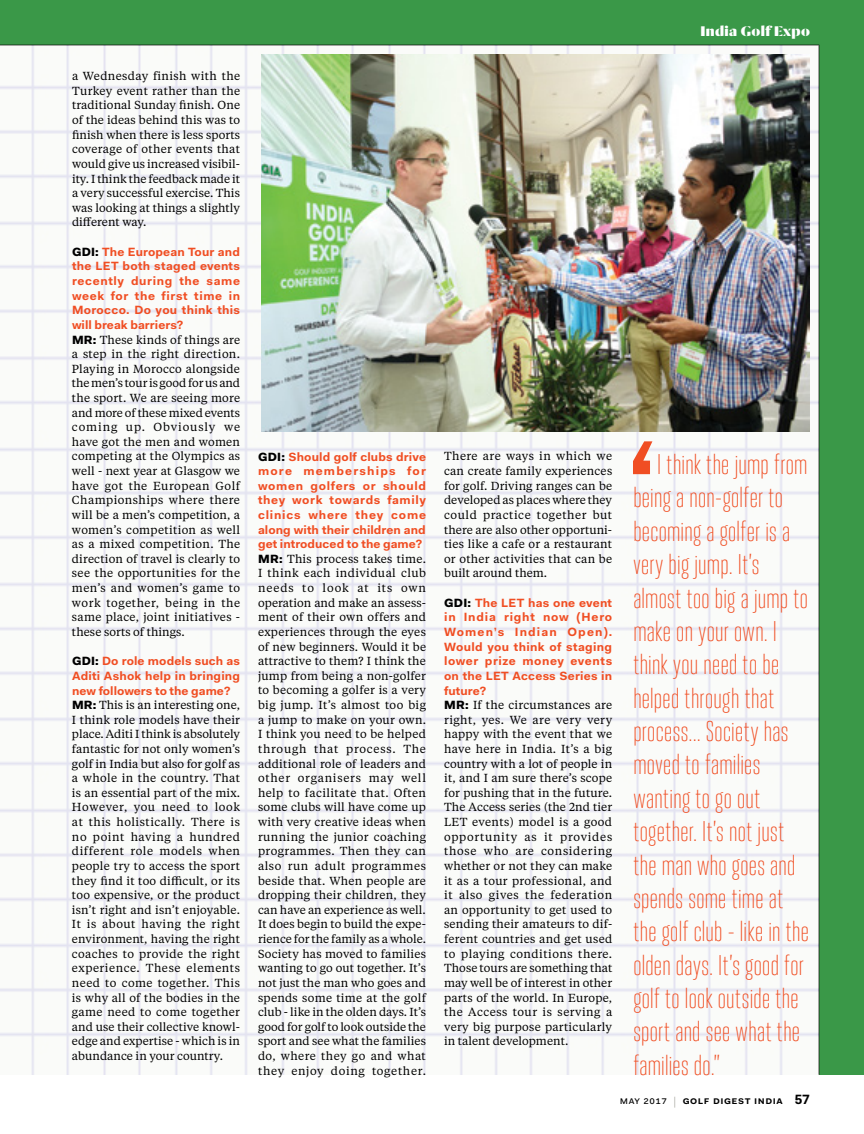
<style>
.page{position:relative;width:864px;height:1134px;background:#fff}
.page>*{position:absolute;margin:0;border:0;box-sizing:border-box;transform-origin:0 0}
.t1{font:300 28.5px/33.3px "Heroic Condensed";letter-spacing:-.01em;color:#f04e23}
.t2{font:900 15.3px "Dala Moa";letter-spacing:.025em;color:#fff}
.t3{font:700 12px/14.7px "Fakt Pro";letter-spacing:.025em;color:#f04e23;text-align:justify}
.t4{font:11.7px/14.5px "Tiempos Text";letter-spacing:.01em;color:#000;text-align:justify}
.t5{font:600 10.8px "Fakt Pro";letter-spacing:.05em;color:#000}
.s1{font-weight:900;color:#000}
.s2{font-family:"Fakt Pro";font-weight:900;font-size:12px}
.s3{font-weight:400}
.s4{font-weight:300;color:#8a8b82}
.s5{font-weight:700;font-size:13.5px}
</style>
<div class="page">
<div style="left:0;top:0;width:864px;height:1075px;background:#3a9848"></div>
<img style="left:0;top:45px;width:819px;height:1030px">
<img style="left:261px;top:54px;width:549px;height:377px">
<svg style="left:633px;top:441px;width:19px;height:33px"></svg>
<p class="t4" style="left:72px;top:68px;width:170px">a Wednesday finish with the Turkey event rather than the traditional Sunday finish. One of the ideas behind this was to finish when there is less sports coverage of other events that would give us increased visibil&shy;ity. I think the feedback made it a very successful exercise. This was looking at things a slightly different way.</p>
<p class="t3" style="left:72px;top:244px;width:170px"><span class="s1">GDI:</span> The European Tour and the LET both staged events recently during the same week for the first time in Morocco. Do you think this will break barriers?</p>
<p class="t4" style="left:72px;top:332px;width:170px"><span class="s2">MR:</span> These kinds of things are a step in the right direction.<br>Playing in Morocco alongside the men’s tour is good for us and the sport. We are seeing more and more of these mixed events coming up. Obviously we have got the men and women competing at the Olympics as well - next year at Glasgow we have got the European Golf Championships where there will be a men’s competition, a women’s competition as well as a mixed competition. The direction of travel is clearly to see the opportunities for the men’s and women’s game to work together, being in the same place, joint initiatives - these sorts of things.</p>
<p class="t3" style="left:72px;top:654px;width:170px"><span class="s1">GDI:</span> Do role models such as Aditi Ashok help in bringing new followers to the game?</p>
<p class="t4" style="left:72px;top:697px;width:170px"><span class="s2">MR:</span> This is an interesting one, I think role models have their place. Aditi I think is absolutely fantastic for not only women’s golf in India but also for golf as a whole in the country. That is an essential part of the mix.<br>However, you need to look at this holistically. There is no point having a hundred different role models when people try to access the sport they find it too difficult, or its too expensive, or the product isn’t right and isn’t enjoyable.<br>It is about having the right environment, having the right coaches to provide the right experience. These elements need to come together. This is why all of the bodies in the game need to come together and use their collective knowl&shy;edge and expertise - which is in abundance in your country.</p>
<p class="t3" style="left:258px;top:449px;width:169px"><span class="s1">GDI:</span> Should golf clubs drive more memberships for women golfers or should they work towards family clinics where they come along with their children and get introduced to the game?</p>
<p class="t4" style="left:258px;top:551px;width:170px"><span class="s2">MR:</span> This process takes time.<br>I think each individual club needs to look at its own operation and make an assess&shy;ment of their own offers and experiences through the eyes of new beginners. Would it be attractive to them? I think the jump from being a non-golfer to becoming a golfer is a very big jump. It’s almost too big a jump to make on your own.<br>I think you need to be helped through that process. The additional role of leaders and other organisers may well help to facilitate that. Often some clubs will have come up with very creative ideas when running the junior coaching programmes. Then they can also run adult programmes beside that. When people are dropping their children, they can have an experience as well.<br>It does begin to build the expe&shy;rience for the family as a whole.<br>Society has moved to families wanting to go out together. It’s not just the man who goes and spends some time at the golf club - like in the olden days. It’s good for golf to look outside the sport and see what the families do, where they go and what they enjoy doing together.</p>
<h2 class="t2" style="left:701px;top:21px;width:111px">India Golf Expo</h2>
<p class="t4" style="left:444px;top:449px;width:170px">There are ways in which we can create family experiences for golf. Driving ranges can be developed as places where they could practice together but there are also other opportuni&shy;ties like a cafe or a restaurant or other activities that can be built around them.</p>
<p class="t3" style="left:444px;top:595px;width:170px"><span class="s1">GDI:</span> The LET has one event in India right now (Hero Women’s Indian Open).<br>Would you think of staging lower prize money events on the LET Access Series in future?</p>
<p class="t4" style="left:444px;top:697px;width:170px"><span class="s2">MR:</span> If the circumstances are right, yes. We are very very happy with the event that we have here in India. It’s a big country with a lot of people in it, and I am sure there’s scope for pushing that in the future.<br>The Access series (the 2nd tier LET events) model is a good opportunity as it provides those who are considering whether or not they can make it as a tour professional, and it also gives the federation an opportunity to get used to sending their amateurs to dif&shy;ferent countries and get used to playing conditions there.<br>Those tours are something that may well be of interest in other parts of the world. In Europe, the Access tour is serving a very big purpose particularly in talent development.</p>
<p class="t1" style="left:633px;top:448px;width:178px;text-indent:24px">I think the jump from being a non-golfer to becoming a golfer is a very big jump. It’s almost too big a jump to make on your own. I think you need to be helped through that process... Society has moved to families wanting to go out together. It’s not just the man who goes and spends some time at the golf club - like in the olden days. It’s good for golf to look outside the sport and see what the families do.”</p>
<p class="t5" style="left:620px;top:1093px;width:192px"><span class="s3">may 2017</span> <span class="s4">|</span> golf digest india <span class="s5">57</span></p>
</div>
